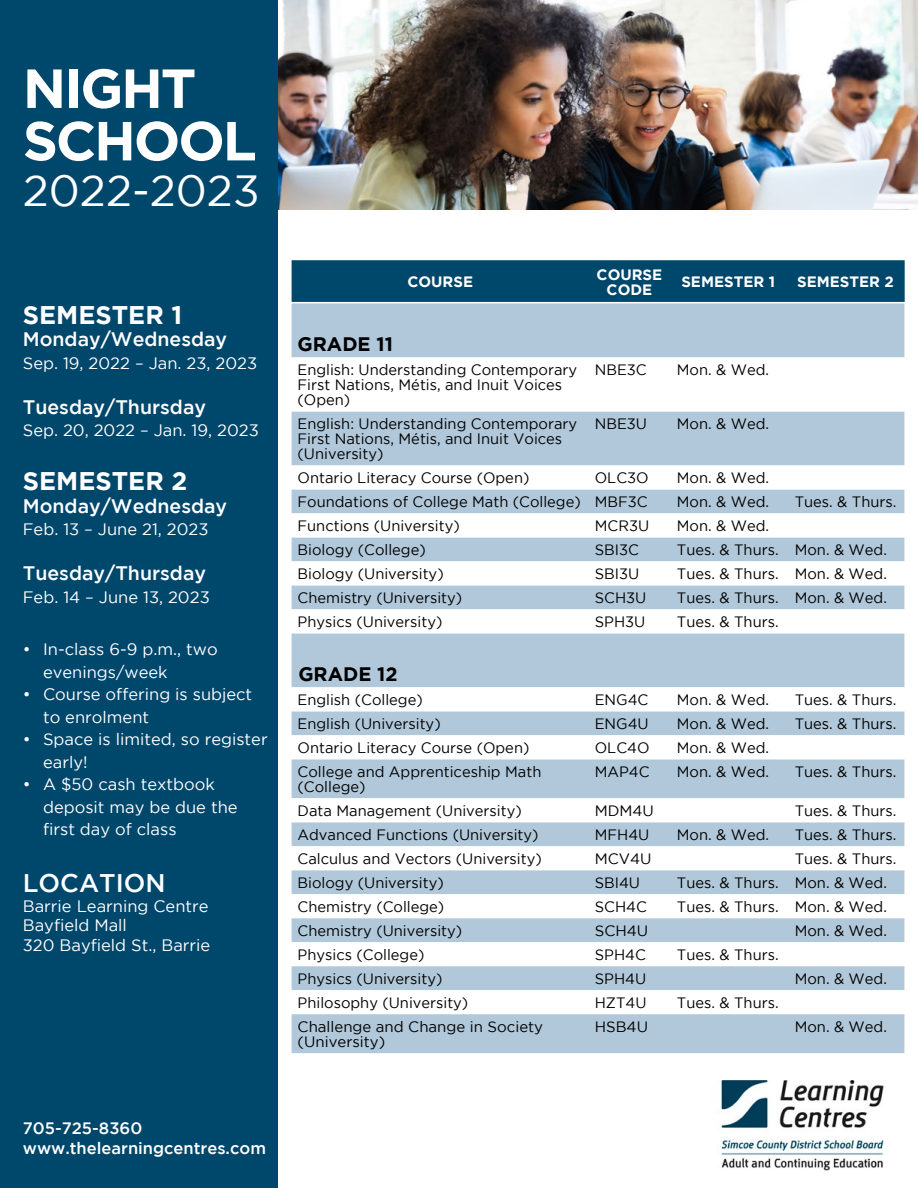
<style>
.page{position:relative;width:918px;height:1188px;background:#fff}
.page>*{position:absolute;margin:0;border:0;box-sizing:border-box;transform-origin:0 0}
.t1{font:700 54.9px/52.5px "Gotham HTF";letter-spacing:-.04em;color:#fff}
.t2{font:43.5px "Gotham HTF";color:#fff}
.t3{font:700 25.5px "Gotham HTF";color:#fff}
.t4{font:500 25.5px "Gotham HTF";color:#fff}
.t5{font:500 19.5px "Gotham HTF";color:#fff}
.t6{font:700 19.5px "Gotham HTF";color:#000}
.t7{font:16.5px/22.5px "Gotham HTF";color:#fff}
.t8{font:500 16.5px/19.5px "Gotham HTF";color:#fff}
.t9{font:15px/15px "Gotham HTF";color:#000}
.t10{font:700 15px/15px "Gotham HTF";color:#fff;text-align:center}
</style>
<div class="page">
<img style="left:278px;top:0;width:640px;height:210px">
<div style="left:0;top:0;width:278px;height:1188px;background:#00476c"></div>
<div style="left:292px;top:303px;width:612px;height:750px;background:#b0c8da"></div>
<svg style="left:292px;top:357px;width:612px;height:330px;fill:#b0c8da"></svg>
<svg style="left:292px;top:687px;width:612px;height:327px"></svg>
<img style="left:720px;top:1080px;width:164px;height:91px">
<div style="left:292px;top:260px;width:613px;height:42px;background:#00476c"></div>
<h1 class="t1" style="left:23px;top:61px;width:235px">NIGHT<br>SCHOOL</h1>
<h2 class="t2" style="left:23px;top:167px;width:238px">2022-2023</h2>
<h3 class="t3" style="left:23px;top:300px;width:161px">SEMESTER 1</h3>
<h3 class="t5" style="left:23px;top:328px;width:206px">Monday/Wednesday</h3>
<p class="t7" style="left:23px;top:352px;width:236px">Sep. 19, 2022 – Jan. 23, 2023</p>
<h3 class="t5" style="left:23px;top:396px;width:185px">Tuesday/Thursday</h3>
<p class="t7" style="left:23px;top:419px;width:238px">Sep. 20, 2022 – Jan. 19, 2023</p>
<h3 class="t3" style="left:23px;top:467px;width:166px">SEMESTER 2</h3>
<h3 class="t5" style="left:23px;top:495px;width:206px">Monday/Wednesday</h3>
<p class="t7" style="left:23px;top:518px;width:187px">Feb. 13 – June 21, 2023</p>
<h3 class="t5" style="left:23px;top:562px;width:185px">Tuesday/Thursday</h3>
<p class="t7" style="left:23px;top:586px;width:188px">Feb. 14 – June 13, 2023</p>
<p class="t7" style="left:43px;top:638px;width:176px;text-indent:-20px">• In-class 6-9 p.m., two evenings/week</p>
<p class="t7" style="left:43px;top:683px;width:211px;text-indent:-20px">• Course offering is subject to enrolment</p>
<p class="t7" style="left:43px;top:728px;width:226px;text-indent:-20px">• Space is limited, so register early!</p>
<p class="t7" style="left:43px;top:773px;width:196px;text-indent:-20px">• A $50 cash textbook deposit may be due the first day of class</p>
<h3 class="t4" style="left:23px;top:869px;width:144px">LOCATION</h3>
<p class="t7" style="left:23px;top:896px;width:189px;line-height:19.5px">Barrie Learning Centre<br>Bayfield Mall<br>320 Bayfield St., Barrie</p>
<p class="t8" style="left:23px;top:1118px;width:245px">705-725-8360 www.thelearningcentres.com</p>
<p class="t10" style="left:407px;top:274px;width:67px">COURSE</p>
<p class="t10" style="left:597px;top:266px;width:67px">COURSE<br>CODE</p>
<p class="t10" style="left:681px;top:274px;width:95px">SEMESTER 1</p>
<p class="t10" style="left:797px;top:274px;width:98px">SEMESTER 2</p>
<h3 class="t6" style="left:298px;top:333px;width:97px">GRADE 11</h3>
<p class="t9" style="left:298px;top:362px;width:281px">English: Understanding Contemporary<br>First Nations, Métis, and Inuit Voices (Open)</p>
<p class="t9" style="left:595px;top:362px;width:53px">NBE3C</p>
<p class="t9" style="left:677px;top:362px;width:94px">Mon. &amp; Wed.</p>
<p class="t9" style="left:298px;top:416px;width:281px">English: Understanding Contemporary<br>First Nations, Métis, and Inuit Voices (University)</p>
<p class="t9" style="left:595px;top:416px;width:54px">NBE3U</p>
<p class="t9" style="left:677px;top:416px;width:94px">Mon. &amp; Wed.</p>
<p class="t9" style="left:298px;top:470px;width:233px">Ontario Literacy Course (Open)</p>
<p class="t9" style="left:595px;top:470px;width:55px">OLC3O</p>
<p class="t9" style="left:677px;top:470px;width:94px">Mon. &amp; Wed.</p>
<p class="t9" style="left:298px;top:494px;width:352px">Foundations of College Math (College) MBF3C</p>
<p class="t9" style="left:677px;top:494px;width:94px">Mon. &amp; Wed.</p>
<p class="t9" style="left:795px;top:494px;width:103px">Tues. &amp; Thurs.</p>
<p class="t9" style="left:298px;top:518px;width:164px">Functions (University)</p>
<p class="t9" style="left:595px;top:518px;width:56px">MCR3U</p>
<p class="t9" style="left:677px;top:518px;width:94px">Mon. &amp; Wed.</p>
<p class="t9" style="left:298px;top:542px;width:130px">Biology (College)</p>
<p class="t9" style="left:595px;top:542px;width:46px">SBI3C</p>
<p class="t9" style="left:677px;top:542px;width:212px">Tues. &amp; Thurs. Mon. &amp; Wed.</p>
<p class="t9" style="left:298px;top:566px;width:148px">Biology (University)</p>
<p class="t9" style="left:595px;top:566px;width:46px">SBI3U</p>
<p class="t9" style="left:677px;top:566px;width:212px">Tues. &amp; Thurs. Mon. &amp; Wed.</p>
<p class="t9" style="left:298px;top:590px;width:166px">Chemistry (University)</p>
<p class="t9" style="left:595px;top:590px;width:53px">SCH3U</p>
<p class="t9" style="left:677px;top:590px;width:212px">Tues. &amp; Thurs. Mon. &amp; Wed.</p>
<p class="t9" style="left:298px;top:614px;width:146px">Physics (University)</p>
<p class="t9" style="left:595px;top:614px;width:52px">SPH3U</p>
<p class="t9" style="left:677px;top:614px;width:103px">Tues. &amp; Thurs.</p>
<h3 class="t6" style="left:298px;top:662px;width:101px">GRADE 12</h3>
<p class="t9" style="left:298px;top:692px;width:127px">English (College)</p>
<p class="t9" style="left:595px;top:692px;width:55px">ENG4C</p>
<p class="t9" style="left:677px;top:692px;width:94px">Mon. &amp; Wed.</p>
<p class="t9" style="left:795px;top:692px;width:103px">Tues. &amp; Thurs.</p>
<p class="t9" style="left:298px;top:716px;width:145px">English (University)</p>
<p class="t9" style="left:595px;top:716px;width:56px">ENG4U</p>
<p class="t9" style="left:677px;top:716px;width:94px">Mon. &amp; Wed.</p>
<p class="t9" style="left:795px;top:716px;width:103px">Tues. &amp; Thurs.</p>
<p class="t9" style="left:298px;top:740px;width:233px">Ontario Literacy Course (Open)</p>
<p class="t9" style="left:595px;top:740px;width:56px">OLC4O</p>
<p class="t9" style="left:677px;top:740px;width:94px">Mon. &amp; Wed.</p>
<p class="t9" style="left:298px;top:764px;width:245px">College and Apprenticeship Math (College)</p>
<p class="t9" style="left:595px;top:764px;width:56px">MAP4C</p>
<p class="t9" style="left:677px;top:764px;width:94px">Mon. &amp; Wed.</p>
<p class="t9" style="left:795px;top:764px;width:103px">Tues. &amp; Thurs.</p>
<p class="t9" style="left:298px;top:803px;width:226px">Data Management (University)</p>
<p class="t9" style="left:595px;top:803px;width:61px">MDM4U</p>
<p class="t9" style="left:795px;top:803px;width:103px">Tues. &amp; Thurs.</p>
<p class="t9" style="left:298px;top:827px;width:243px">Advanced Functions (University)</p>
<p class="t9" style="left:595px;top:827px;width:56px">MFH4U</p>
<p class="t9" style="left:677px;top:827px;width:94px">Mon. &amp; Wed.</p>
<p class="t9" style="left:795px;top:827px;width:103px">Tues. &amp; Thurs.</p>
<p class="t9" style="left:298px;top:851px;width:246px">Calculus and Vectors (University)</p>
<p class="t9" style="left:595px;top:851px;width:58px">MCV4U</p>
<p class="t9" style="left:795px;top:851px;width:103px">Tues. &amp; Thurs.</p>
<p class="t9" style="left:298px;top:875px;width:148px">Biology (University)</p>
<p class="t9" style="left:595px;top:875px;width:47px">SBI4U</p>
<p class="t9" style="left:677px;top:875px;width:212px">Tues. &amp; Thurs. Mon. &amp; Wed.</p>
<p class="t9" style="left:298px;top:899px;width:148px">Chemistry (College)</p>
<p class="t9" style="left:595px;top:899px;width:54px">SCH4C</p>
<p class="t9" style="left:677px;top:899px;width:212px">Tues. &amp; Thurs. Mon. &amp; Wed.</p>
<p class="t9" style="left:298px;top:923px;width:166px">Chemistry (University)</p>
<p class="t9" style="left:595px;top:923px;width:55px">SCH4U</p>
<p class="t9" style="left:795px;top:923px;width:94px">Mon. &amp; Wed.</p>
<p class="t9" style="left:298px;top:947px;width:128px">Physics (College)</p>
<p class="t9" style="left:595px;top:947px;width:53px">SPH4C</p>
<p class="t9" style="left:677px;top:947px;width:103px">Tues. &amp; Thurs.</p>
<p class="t9" style="left:298px;top:971px;width:146px">Physics (University)</p>
<p class="t9" style="left:595px;top:971px;width:53px">SPH4U</p>
<p class="t9" style="left:795px;top:971px;width:94px">Mon. &amp; Wed.</p>
<p class="t9" style="left:298px;top:995px;width:172px">Philosophy (University)</p>
<p class="t9" style="left:595px;top:995px;width:53px">HZT4U</p>
<p class="t9" style="left:677px;top:995px;width:103px">Tues. &amp; Thurs.</p>
<p class="t9" style="left:298px;top:1019px;width:247px">Challenge and Change in Society (University)</p>
<p class="t9" style="left:595px;top:1019px;width:55px">HSB4U</p>
<p class="t9" style="left:795px;top:1019px;width:94px">Mon. &amp; Wed.</p>
</div>
